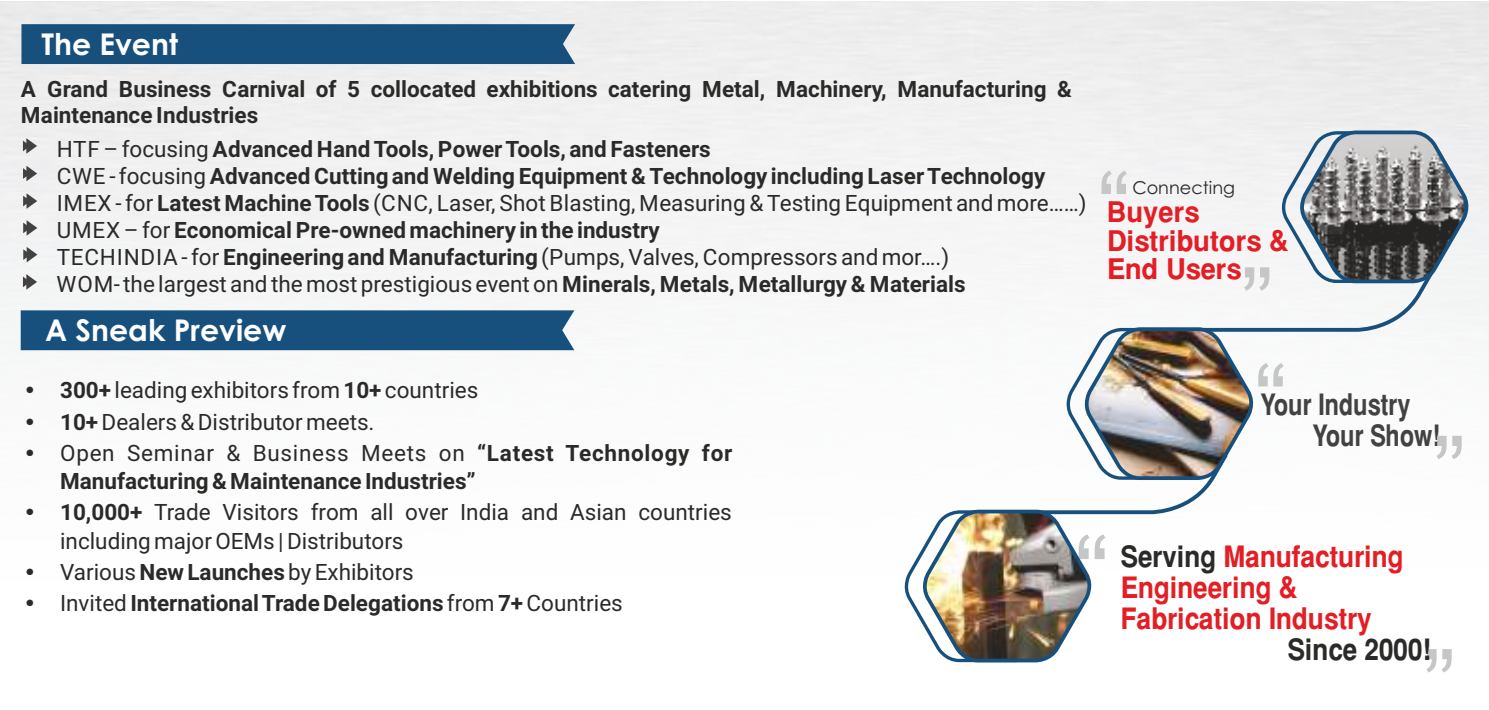
<style>
.page{position:relative;width:1489px;height:710px;background:#fff}
.page>*{position:absolute;margin:0;border:0;box-sizing:border-box;transform-origin:0 0}
.t1{font:105.5px "Arial";color:#c5c6c6}
.t2{font:99.75px/213px "Arial";color:#c5c6c6}
.t3{font:700 30px "Century Gothic";color:#fefefe}
.t4{font:29.25px/31px "Switzerland Narrow";color:#e31e24;scale:1.08 1}
.t5{font:29.25px/31.2px "Switzerland Narrow";color:#434242}
.t6{font:29.25px "Switzerland Narrow";color:#2b2a29;scale:1.08 1}
.t7{font:28.25px/28.5px "Switzerland Narrow";color:#e31e24;scale:1.17 1}
.t8{font:700 22.5px/27px "Roboto";color:#2b2a29}
.t9{font:22.5px/31px "Roboto";color:#2b2a29}
.t10{font:17.75px "Century Gothic";color:#2b2a29}
.s1{font-weight:400}
.s2{font-weight:700}
.s3{color:#2b2a29}
</style>
<div class="page">
<div style="left:21px;top:310px;width:553px;height:40px;background:#18507d"></div>
<svg style="left:902px;top:129px;width:568px;height:534px"></svg>
<div style="left:21px;top:24px;width:554px;height:40px;background:#18507d"></div>
<svg style="left:23px;top:138px;width:14px;height:16px"></svg>
<svg style="left:23px;top:166px;width:14px;height:15px"></svg>
<svg style="left:23px;top:193px;width:14px;height:16px"></svg>
<svg style="left:23px;top:220px;width:14px;height:15px"></svg>
<svg style="left:23px;top:247px;width:14px;height:15px"></svg>
<svg style="left:23px;top:274px;width:14px;height:15px"></svg>
<h3 class="t3" style="left:41px;top:32px;width:138px">The Event</h3>
<p class="t8" style="left:21px;top:78px;width:1052px;line-height:26px">A Grand Business Carnival of 5 collocated exhibitions catering Metal, Machinery, Manufacturing &amp;<br>Maintenance Industries</p>
<p class="t8" style="left:57px;top:138px;width:1031px"><span class="s1">HTF – focusing</span> Advanced Hand Tools, Power Tools, and Fasteners<br><span class="s1">CWE - focusing</span> Advanced Cutting and Welding Equipment &amp; Technology including Laser Technology <span class="s1">IMEX - for</span> Latest Machine Tools <span class="s1">(CNC, Laser, Shot Blasting, Measuring &amp; Testing Equipment and more……)<br>UMEX – for</span> Economical Pre-owned machinery in the industry<br><span class="s1">TECHINDIA - for</span> Engineering and Manufacturing <span class="s1">(Pumps, Valves, Compressors and mor….)<br>WOM- the largest and the most prestigious event on</span> Minerals, Metals, Metallurgy &amp; Materials</p>
<h3 class="t3" style="left:45px;top:318px;width:243px">A Sneak Preview</h3>
<h2 class="t2" style="left:1097px;top:111px;width:35px">“</h2>
<p class="t10" style="left:1132px;top:181px;width:104px">Connecting</p>
<p class="t7" style="left:1107px;top:201px;width:157px">Buyers<br>Distributors &amp;<br>End Users</p>
<h2 class="t2" style="left:1240px;top:207px;width:35px">”</h2>
<p class="t9" style="left:60px;top:377px;width:673px"><span class="s2">300+</span> leading exhibitors from <span class="s2">10+</span> countries<br><span class="s2">10+</span>Dealers &amp; Distributor meets.<br>Open Seminar &amp; Business Meets on <span class="s2">“Latest Technology for</span></p>
<p class="t9" style="left:60px;top:467px;width:673px"><span class="s2">Manufacturing &amp; Maintenance Industries”<br>10,000+</span> Trade Visitors from all over India and Asian countries</p>
<p class="t9" style="left:60px;top:527px;width:564px">including major OEMs | Distributors<br>Various <span class="s2">New Launches</span> by Exhibitors<br>Invited <span class="s2">International Trade Delegations</span> from <span class="s2">7+</span>Countries</p>
<h1 class="t1" style="left:1074px;top:534px;width:37px">“</h1>
<h2 class="t2" style="left:1254px;top:303px;width:35px">“</h2>
<p class="t5" style="left:1312px;top:392px;width:129px;text-indent:-52px">Your Industry<br>Your Show!</p>
<h2 class="t2" style="left:1422px;top:375px;width:45px">” ”</h2>
<p class="t4" style="left:1120px;top:545px;width:263px"><span class="s3">Serving</span> Manufacturing<br>Engineering &amp;<br>Fabrication Industry</p>
<p class="t6" style="left:1287px;top:632px;width:134px">Since 2000!</p>
</div>
